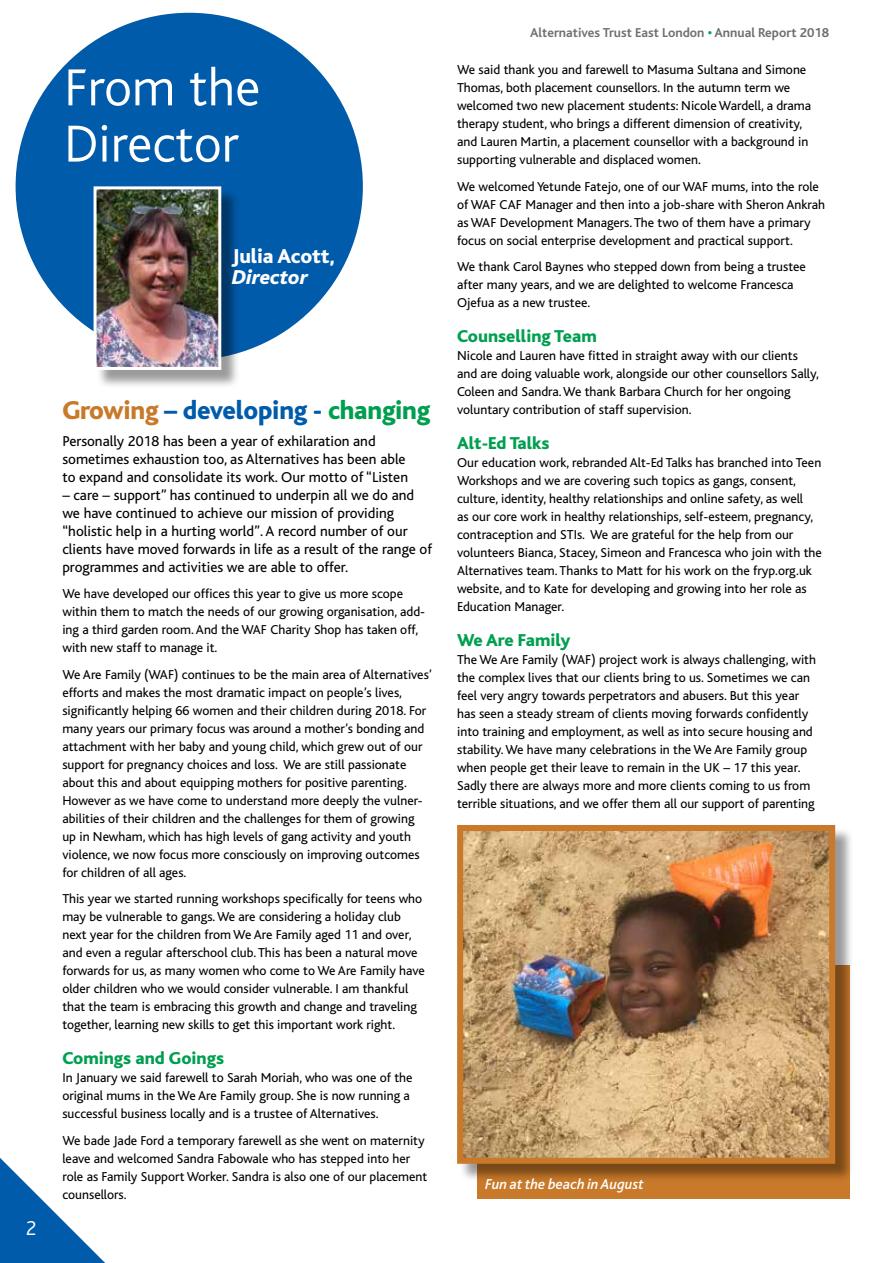
<style>
.page{position:relative;width:893px;height:1263px;background:#fff}
.page>*{position:absolute;margin:0;border:0;box-sizing:border-box;transform-origin:0 0}
.t1{font:300 54.45px/56.2px "Bliss";color:#fff}
.t2{font:800 27px "Bliss";letter-spacing:-.01em;color:#005baa}
.t3{font:800 21px "Bliss";color:#fff}
.t4{font:italic 800 21px "Bliss";color:#fff}
.t5{font:300 21px "Bliss";color:#fff}
.t6{font:800 18px "Bliss";color:#009f4f}
.t7{font:15px/18px "Bliss";color:#000}
.t8{font:italic 500 15px "Bliss";color:#fff}
.t9{font:13.5px/18px "Bliss";color:#000}
.t10{font:700 13.5px "Bliss";color:#6f7073}
.s1{color:#c87929}
.s2{color:#009f4f}
.s3{color:#6d6e71}
</style>
<div class="page">
<svg style="left:0;top:1158px;width:105px;height:105px"></svg>
<div style="left:16px;top:13px;width:347px;height:347px;background:#005baa;border-radius:50%"></div>
<div style="left:477px;top:966px;width:372px;height:233px;background:#c87929"></div>
<div style="left:96px;top:189px;width:144px;height:199px;background:#000;opacity:.4"></div>
<img style="left:98px;top:190px;width:119px;height:176px">
<div style="left:94px;top:186px;width:127px;height:184px;border:3px solid #fff"></div>
<div style="left:459px;top:827px;width:395px;height:355px;background:#000;opacity:.4"></div>
<img style="left:464px;top:832px;width:364px;height:325px">
<div style="left:457px;top:825px;width:378px;height:339px;border:6px solid #c87929"></div>
<h3 class="t5" style="left:26px;top:1217px;width:12px">2</h3>
<h1 class="t1" style="left:64px;top:60px;width:198px">From the<br>Director</h1>
<h3 class="t3" style="left:232px;top:245px;width:105px">Julia Acott,</h3>
<h3 class="t4" style="left:232px;top:266px;width:78px">Director</h3>
<h2 class="t2" style="left:62px;top:396px;width:370px"><span class="s1">Growing</span> – developing - <span class="s2">changing</span></h2>
<p class="t7" style="left:62px;top:432px;width:347px">Personally 2018 has been a year of exhilaration and sometimes exhaustion too, as Alternatives has been able to expand and consolidate its work. Our motto of “Listen</p>
<p class="t7" style="left:62px;top:486px;width:371px">– care – support” has continued to underpin all we do and we have continued to achieve our mission of providing “holistic help in a hurting world”. A record number of our clients have moved forwards in life as a result of the range of programmes and activities we are able to offer.</p>
<p class="t9" style="left:62px;top:585px;width:364px">We have developed our offices this year to give us more scope within them to match the needs of our growing organisation, add&shy;ing a third garden room. And the WAF Charity Shop has taken off, with new staff to manage it.</p>
<p class="t9" style="left:62px;top:666px;width:371px">We Are Family (WAF) continues to be the main area of Alternatives’ efforts and makes the most dramatic impact on people’s lives, significantly helping 66 women and their children during 2018. For many years our primary focus was around a mother’s bonding and attachment with her baby and young child, which grew out of our support for pregnancy choices and loss. We are still passionate about this and about equipping mothers for positive parenting.<br>However as we have come to understand more deeply the vulner&shy;abilities of their children and the challenges for them of growing<br>up in Newham, which has high levels of gang activity and youth violence, we now focus more consciously on improving outcomes for children of all ages.</p>
<p class="t9" style="left:62px;top:890px;width:364px">This year we started running workshops specifically for teens who may be vulnerable to gangs. We are considering a holiday club next year for the children from We Are Family aged 11 and over, and even a regular afterschool club. This has been a natural move forwards for us, as many women who come to We Are Family have older children who we would consider vulnerable. I am thankful that the team is embracing this growth and change and traveling together, learning new skills to get this important work right.</p>
<h3 class="t6" style="left:62px;top:1049px;width:163px">Comings and Goings</h3>
<p class="t9" style="left:62px;top:1069px;width:352px">In January we said farewell to Sarah Moriah, who was one of the original mums in the We Are Family group. She is now running a successful business locally and is a trustee of Alternatives.</p>
<p class="t9" style="left:62px;top:1132px;width:366px">We bade Jade Ford a temporary farewell as she went on maternity leave and welcomed Sandra Fabowale who has stepped into her role as Family Support Worker. Sandra is also one of our placement counsellors.</p>
<p class="t10" style="left:530px;top:25px;width:301px">Alternatives Trust East London <span class="s2">•</span> <span class="s3">Annual Report 2018</span></p>
<p class="t9" style="left:457px;top:61px;width:355px">We said thank you and farewell to Masuma Sultana and Simone Thomas, both placement counsellors. In the autumn term we welcomed two new placement students: Nicole Wardell, a drama therapy student, who brings a different dimension of creativity, and Lauren Martin, a placement counsellor with a background in supporting vulnerable and displaced women.</p>
<p class="t9" style="left:457px;top:177px;width:369px">We welcomed Yetunde Fatejo, one of our WAF mums, into the role of WAF CAF Manager and then into a job-share with Sheron Ankrah as WAF Development Managers. The two of them have a primary focus on social enterprise development and practical support.</p>
<p class="t9" style="left:457px;top:258px;width:350px">We thank Carol Baynes who stepped down from being a trustee after many years, and we are delighted to welcome Francesca<br>Ojefua as a new trustee.</p>
<h3 class="t6" style="left:457px;top:327px;width:141px">Counselling Team</h3>
<p class="t9" style="left:457px;top:347px;width:363px">Nicole and Lauren have fitted in straight away with our clients and are doing valuable work, alongside our other counsellors Sally, Coleen and Sandra. We thank Barbara Church for her ongoing voluntary contribution of staff supervision.</p>
<h3 class="t6" style="left:457px;top:434px;width:94px">Alt-Ed Talks</h3>
<p class="t9" style="left:457px;top:454px;width:366px">Our education work, rebranded Alt-Ed Talks has branched into Teen Workshops and we are covering such topics as gangs, consent, culture, identity, healthy relationships and online safety, as well<br>as our core work in healthy relationships, self-esteem, pregnancy, contraception and STIs. We are grateful for the help from our volunteers Bianca, Stacey, Simeon and Francesca who join with the Alternatives team. Thanks to Matt for his work on the fryp.org.uk website, and to Kate for developing and growing into her role as Education Manager.</p>
<h3 class="t6" style="left:457px;top:631px;width:115px">We Are Family</h3>
<p class="t9" style="left:457px;top:651px;width:360px">The We Are Family (WAF) project work is always challenging, with the complex lives that our clients bring to us. Sometimes we can feel very angry towards perpetrators and abusers. But this year has seen a steady stream of clients moving forwards confidently into training and employment, as well as into secure housing and stability. We have many celebrations in the We Are Family group when people get their leave to remain in the UK – 17 this year.<br>Sadly there are always more and more clients coming to us from terrible situations, and we offer them all our support of parenting</p>
<p class="t8" style="left:485px;top:1177px;width:160px">Fun at the beach in August</p>
</div>
